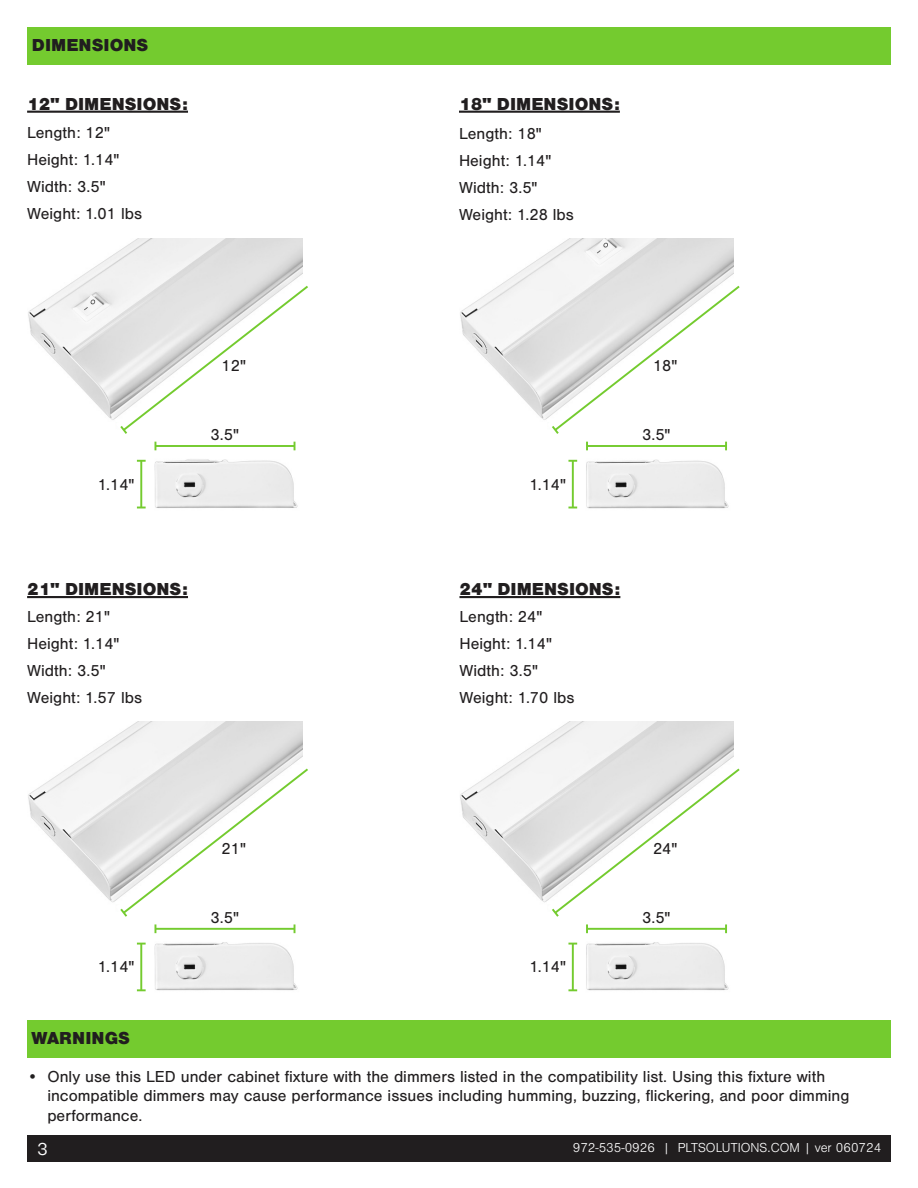
<style>
.page{position:relative;width:918px;height:1188px;background:#fff}
.page>*{position:absolute;margin:0;border:0;box-sizing:border-box;transform-origin:0 0}
.t1{font:900 18px "Nimbus San";color:#211e1f}
.t2{font:18px "Balto";color:#fff}
.PLT_Bullets{font:16.5px/19.8px "Nimbus San";color:#211e1f}
.PLT_Body{font:16.5px "Nimbus San";color:#211e1f}
.t3{font:300 13.5px "Nimbus San";color:#fff}
</style>
<div class="page">
<div style="left:27px;top:1135px;width:864px;height:27px;background:#211e1f"></div>
<div style="left:27px;top:1020px;width:864px;height:37px;background:#74cb2f"></div>
<div style="left:27px;top:27px;width:864px;height:37px;background:#74cb2f"></div>
<hr style="left:27px;top:111px;width:161px;height:2px;background:#211e1f">
<hr style="left:459px;top:111px;width:161px;height:2px;background:#211e1f">
<hr style="left:27px;top:596px;width:161px;height:2px;background:#211e1f">
<hr style="left:459px;top:596px;width:161px;height:2px;background:#211e1f">
<img style="left:28px;top:239px;width:274px;height:181px">
<svg style="left:116px;top:278px;width:192px;height:231px"></svg>
<img style="left:28px;top:721px;width:274px;height:182px">
<svg style="left:116px;top:761px;width:192px;height:231px"></svg>
<img style="left:460px;top:239px;width:274px;height:181px">
<svg style="left:547px;top:278px;width:193px;height:231px"></svg>
<img style="left:460px;top:721px;width:274px;height:182px">
<svg style="left:547px;top:761px;width:193px;height:231px"></svg>
<p class="t1" style="left:32px;top:35px;width:118px">DIMENSIONS</p>
<p class="t1" style="left:27px;top:94px;width:162px">12" DIMENSIONS:</p>
<p class="t1" style="left:459px;top:94px;width:162px">18" DIMENSIONS:</p>
<p class="PLT_Body" style="left:27px;top:123px;width:84px">Length: 12"</p>
<p class="PLT_Body" style="left:27px;top:150px;width:94px">Height: 1.14"</p>
<p class="PLT_Body" style="left:27px;top:177px;width:80px">Width: 3.5"</p>
<p class="PLT_Body" style="left:27px;top:204px;width:116px">Weight: 1.01 lbs</p>
<p class="PLT_Body" style="left:459px;top:124px;width:84px">Length: 18"</p>
<p class="PLT_Body" style="left:459px;top:151px;width:94px">Height: 1.14"</p>
<p class="PLT_Body" style="left:459px;top:178px;width:80px">Width: 3.5"</p>
<p class="PLT_Body" style="left:459px;top:205px;width:116px">Weight: 1.28 lbs</p>
<p class="PLT_Bullets" style="left:98px;top:475px;width:38px">1.14"</p>
<p class="PLT_Bullets" style="left:222px;top:356px;width:26px">12"</p>
<p class="PLT_Bullets" style="left:210px;top:425px;width:30px">3.5"</p>
<p class="PLT_Bullets" style="left:529px;top:475px;width:38px">1.14"</p>
<p class="PLT_Bullets" style="left:653px;top:356px;width:26px">18"</p>
<p class="PLT_Bullets" style="left:642px;top:425px;width:30px">3.5"</p>
<p class="t1" style="left:27px;top:579px;width:162px">21" DIMENSIONS:</p>
<p class="t1" style="left:459px;top:579px;width:162px">24" DIMENSIONS:</p>
<p class="PLT_Body" style="left:27px;top:608px;width:84px">Length: 21"</p>
<p class="PLT_Body" style="left:27px;top:635px;width:94px">Height: 1.14"</p>
<p class="PLT_Body" style="left:27px;top:662px;width:80px">Width: 3.5"</p>
<p class="PLT_Body" style="left:27px;top:689px;width:116px">Weight: 1.57 lbs</p>
<p class="PLT_Body" style="left:459px;top:608px;width:84px">Length: 24"</p>
<p class="PLT_Body" style="left:459px;top:635px;width:94px">Height: 1.14"</p>
<p class="PLT_Body" style="left:459px;top:662px;width:80px">Width: 3.5"</p>
<p class="PLT_Body" style="left:459px;top:689px;width:116px">Weight: 1.70 lbs</p>
<p class="PLT_Bullets" style="left:98px;top:957px;width:38px">1.14"</p>
<p class="PLT_Bullets" style="left:222px;top:839px;width:26px">21"</p>
<p class="PLT_Bullets" style="left:210px;top:908px;width:30px">3.5"</p>
<p class="PLT_Bullets" style="left:529px;top:957px;width:38px">1.14"</p>
<p class="PLT_Bullets" style="left:653px;top:839px;width:26px">24"</p>
<p class="PLT_Bullets" style="left:642px;top:908px;width:30px">3.5"</p>
<p class="t1" style="left:32px;top:1028px;width:100px">WARNINGS</p>
<p class="PLT_Bullets" style="left:47px;top:1066px;width:804px;text-indent:-20px">• Only use this LED under cabinet fixture with the dimmers listed in the compatibility list. Using this fixture with incompatible dimmers may cause performance issues including humming, buzzing, flickering, and poor dimming performance.</p>
<p class="t2" style="left:38px;top:1138px;width:11px">3</p>
<p class="t3" style="left:573px;top:1140px;width:310px">972-535-0926 | PLTSOLUTIONS.COM | ver 060724</p>
</div>
